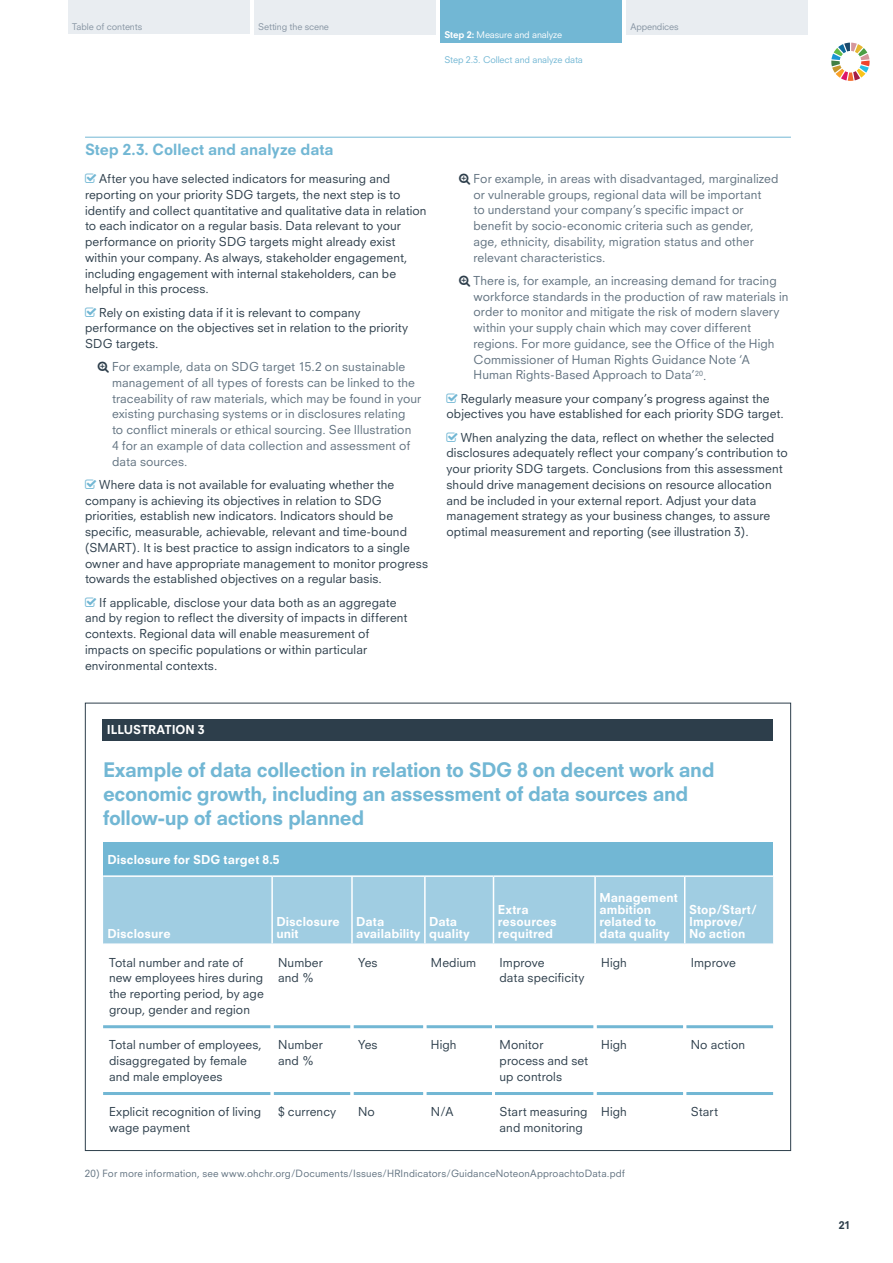
<style>
.page{position:relative;width:893px;height:1263px;background:#fff}
.page>*{position:absolute;margin:0;border:0;box-sizing:border-box;transform-origin:0 0}
.t1{font:800 19.5px/24px "Neuzeit S";letter-spacing:-.02em;color:#72b7d4}
.t2{font:800 15px "Neuzeit S";letter-spacing:-.005em;color:#72b7d4}
.t3{font:12px/15.8px "Neuzeit S";letter-spacing:.01em;color:#2d3e4b}
.t4{font:12px/15.8px "Neuzeit S";letter-spacing:.01em;color:#617280}
.t5{font:800 12px/12px "Neuzeit S";letter-spacing:.005em;color:#fff}
.t6{font:800 10.5px "Neuzeit S";color:#2d3e4b}
.t7{font:9.75px "Neuzeit S";letter-spacing:.015em;color:#617280}
.t8{font:9px "Neuzeit S";letter-spacing:-.01em;color:#8694a2}
.t9{font:9px "Neuzeit S";letter-spacing:-.01em;color:#fff}
.t10{font:9px "Neuzeit S";letter-spacing:-.01em;color:#72b7d4}
.s1{font-weight:800}
</style>
<div class="page">
<div style="left:626px;top:0;width:182px;height:34px;background:#e9edf1"></div>
<div style="left:254px;top:0;width:182px;height:34px;background:#e9edf1"></div>
<div style="left:68px;top:0;width:182px;height:34px;background:#e9edf1"></div>
<svg style="left:831px;top:43px;width:39px;height:38px"></svg>
<hr style="left:85px;top:137px;width:706px;height:1px;background:#72b7d4">
<div style="left:440px;top:0;width:182px;height:43px;background:#72b7d4"></div>
<div style="left:103px;top:719px;width:670px;height:22px;background:#2d3e4b"></div>
<div style="left:103px;top:842px;width:670px;height:34px;background:#72b7d4"></div>
<div style="left:103px;top:877px;width:670px;height:66px;background:#a0cde2"></div>
<hr style="left:271px;top:877px;width:2px;height:66px;background:#fff">
<hr style="left:351px;top:877px;width:2px;height:66px;background:#fff">
<hr style="left:424px;top:877px;width:2px;height:66px;background:#fff">
<hr style="left:493px;top:877px;width:1px;height:66px;background:#fff">
<hr style="left:594px;top:877px;width:2px;height:66px;background:#fff">
<hr style="left:684px;top:877px;width:1px;height:66px;background:#fff">
<hr style="left:103px;top:875px;width:169px;height:2px;background:#fff">
<hr style="left:272px;top:875px;width:80px;height:2px;background:#fff">
<hr style="left:352px;top:875px;width:73px;height:2px;background:#fff">
<hr style="left:425px;top:875px;width:68px;height:2px;background:#fff">
<hr style="left:493px;top:875px;width:102px;height:2px;background:#fff">
<hr style="left:595px;top:875px;width:90px;height:2px;background:#fff">
<hr style="left:685px;top:875px;width:88px;height:2px;background:#fff">
<hr style="left:103px;top:1025px;width:168px;height:3px;background:#72b7d4">
<hr style="left:274px;top:1025px;width:76px;height:3px;background:#72b7d4">
<hr style="left:353px;top:1025px;width:70px;height:3px;background:#72b7d4">
<hr style="left:426px;top:1025px;width:66px;height:3px;background:#72b7d4">
<hr style="left:495px;top:1025px;width:99px;height:3px;background:#72b7d4">
<hr style="left:597px;top:1025px;width:86px;height:3px;background:#72b7d4">
<hr style="left:686px;top:1025px;width:87px;height:3px;background:#72b7d4">
<hr style="left:103px;top:1092px;width:168px;height:3px;background:#72b7d4">
<hr style="left:274px;top:1092px;width:76px;height:3px;background:#72b7d4">
<hr style="left:353px;top:1092px;width:70px;height:3px;background:#72b7d4">
<hr style="left:426px;top:1092px;width:66px;height:3px;background:#72b7d4">
<hr style="left:495px;top:1092px;width:99px;height:3px;background:#72b7d4">
<hr style="left:597px;top:1092px;width:86px;height:3px;background:#72b7d4">
<hr style="left:686px;top:1092px;width:87px;height:3px;background:#72b7d4">
<p class="t8" style="left:72px;top:22px;width:71px">Table of contents</p>
<p class="t8" style="left:258px;top:22px;width:72px">Setting the scene</p>
<p class="t8" style="left:630px;top:22px;width:50px">Appendices</p>
<p class="t9" style="left:444px;top:31px;width:119px"><span class="s1">Step 2:</span> Measure and analyze</p>
<p class="t9" style="left:463px;top:31px;width:75px">-by-step guidance</p>
<p class="t10" style="left:444px;top:55px;width:140px">Step 2.3. Collect and analyze data</p>
<p class="t2" style="left:85px;top:143px;width:250px">Step 2.3. Collect and analyze data</p>
<p class="t3" style="left:85px;top:171px;width:343px;text-indent:14px">After you have selected indicators for measuring and reporting on your priority SDG targets, the next step is to identify and collect quantitative and qualitative data in relation to each indicator on a regular basis. Data relevant to your performance on priority SDG targets might already exist within your company. As always, stakeholder engagement, including engagement with internal stakeholders, can be helpful in this process.</p>
<p class="t3" style="left:85px;top:305px;width:325px;text-indent:14px">Rely on existing data if it is relevant to company performance on the objectives set in relation to the priority<br>SDG targets.</p>
<p class="t4" style="left:112px;top:360px;width:311px">For example, data on SDG target 15.2 on sustainable management of all types of forests can be linked to the traceability of raw materials, which may be found in your existing purchasing systems or in disclosures relating<br>to conflict minerals or ethical sourcing. See Illustration<br>4 for an example of data collection and assessment of data sources.</p>
<p class="t3" style="left:85px;top:477px;width:344px;text-indent:14px">Where data is not available for evaluating whether the company is achieving its objectives in relation to SDG priorities, establish new indicators. Indicators should be specific, measurable, achievable, relevant and time-bound (SMART). It is best practice to assign indicators to a single owner and have appropriate management to monitor progress towards the established objectives on a regular basis.</p>
<p class="t3" style="left:85px;top:595px;width:324px;text-indent:14px">If applicable, disclose your data both as an aggregate and by region to reflect the diversity of impacts in different contexts. Regional data will enable measurement of impacts on specific populations or within particular environmental contexts.</p>
<p class="t4" style="left:473px;top:171px;width:306px">For example, in areas with disadvantaged, marginalized or vulnerable groups, regional data will be important<br>to understand your company’s specific impact or benefit by socio-economic criteria such as gender, age, ethnicity, disability, migration status and other relevant characteristics.</p>
<p class="t4" style="left:473px;top:273px;width:316px">There is, for example, an increasing demand for tracing workforce standards in the production of raw materials in order to monitor and mitigate the risk of modern slavery within your supply chain which may cover different regions. For more guidance, see the Office of the High Commissioner of Human Rights Guidance Note ‘A Human Rights-Based Approach to Data’<sup>20</sup>.</p>
<p class="t3" style="left:446px;top:391px;width:339px;text-align:center">Regularly measure your company’s progress against the objectives you have established for each priority SDG target.</p>
<p class="t3" style="left:446px;top:430px;width:343px;text-indent:14px">When analyzing the data, reflect on whether the selected disclosures adequately reflect your company’s contribution to your priority SDG targets. Conclusions from this assessment should drive management decisions on resource allocation and be included in your external report. Adjust your data management strategy as your business changes, to assure optimal measurement and reporting (see illustration 3).</p>
<p class="t5" style="left:107px;top:725px;width:99px">ILLUSTRATION 3</p>
<h1 class="t1" style="left:103px;top:759px;width:613px">Example of data collection in relation to SDG 8 on decent work and economic growth, including an assessment of data sources and follow-up of actions planned</h1>
<p class="t5" style="left:107px;top:854px;width:174px">Disclosure for SDG target 8.5</p>
<p class="t5" style="left:107px;top:928px;width:65px">Disclosure</p>
<p class="t5" style="left:276px;top:916px;width:65px">Disclosure unit</p>
<p class="t5" style="left:356px;top:916px;width:66px">Data availability</p>
<p class="t5" style="left:429px;top:916px;width:42px">Data quality</p>
<p class="t5" style="left:498px;top:904px;width:61px">Extra resources requitred</p>
<p class="t5" style="left:599px;top:892px;width:80px">Management ambition related to data quality</p>
<p class="t5" style="left:689px;top:904px;width:69px">Stop/Start/<br>Improve/<br>No action</p>
<p class="t3" style="left:109px;top:955px;width:156px">Total number and rate of new employees hires during the reporting period, by age group, gender and region</p>
<p class="t3" style="left:278px;top:955px;width:46px">Number and %</p>
<p class="t3" style="left:358px;top:955px;width:21px">Yes</p>
<p class="t3" style="left:431px;top:955px;width:47px">Medium</p>
<p class="t3" style="left:499px;top:955px;width:86px">Improve<br>data specificity</p>
<p class="t3" style="left:601px;top:955px;width:27px">High</p>
<p class="t3" style="left:691px;top:955px;width:46px">Improve</p>
<p class="t3" style="left:109px;top:1038px;width:154px">Total number of employees, disaggregated by female and male employees</p>
<p class="t3" style="left:278px;top:1038px;width:46px">Number and %</p>
<p class="t3" style="left:358px;top:1038px;width:21px">Yes</p>
<p class="t3" style="left:431px;top:1038px;width:27px">High</p>
<p class="t3" style="left:500px;top:1038px;width:90px">Monitor process and set up controls</p>
<p class="t3" style="left:601px;top:1037px;width:27px">High</p>
<p class="t3" style="left:691px;top:1037px;width:56px">No action</p>
<p class="t3" style="left:109px;top:1104px;width:154px">Explicit recognition of living wage payment</p>
<p class="t3" style="left:278px;top:1104px;width:59px">$ currency</p>
<p class="t3" style="left:358px;top:1104px;width:18px">No</p>
<p class="t3" style="left:431px;top:1104px;width:24px">N/A</p>
<p class="t3" style="left:500px;top:1104px;width:89px">Start measuring and monitoring</p>
<p class="t3" style="left:601px;top:1104px;width:27px">High</p>
<p class="t3" style="left:691px;top:1104px;width:29px">Start</p>
<p class="t7" style="left:85px;top:1169px;width:542px">20) For more information, see www.ohchr.org/Documents/Issues/HRIndicators/GuidanceNoteonApproachtoData.pdf</p>
<p class="t6" style="left:839px;top:1221px;width:13px">21</p>
</div>
